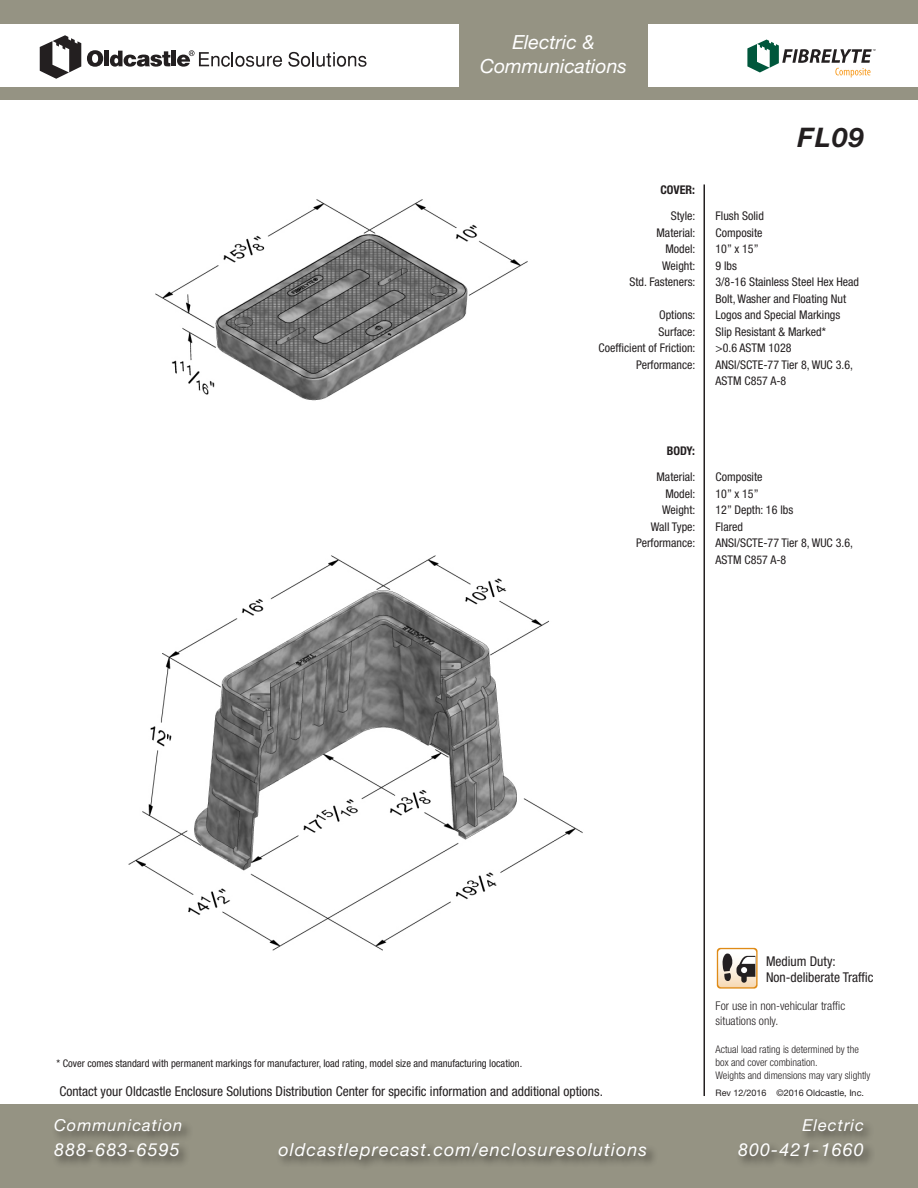
<style>
.page{position:relative;width:918px;height:1188px;background:#fff}
.page>*{position:absolute;margin:0;border:0;box-sizing:border-box;transform-origin:0 0}
.t1{font:italic 700 27px "Helvetica Neue LT Std";color:#231f20}
.t2{font:italic 19.5px/24px "Helvetica Neue LT Std";color:#fff;text-align:center}
.t3{font:italic 18px "Helvetica Neue LT Std";letter-spacing:.06em;color:#fff}
.t4{font:italic 16.5px "Helvetica Neue LT Std";letter-spacing:.06em;color:#fff}
.t5{font:condensed 13.5px "Helvetica Neue";color:#231f20}
.t6{font:condensed 12px/16.5px "Helvetica Neue";color:#231f20}
.t7{font:300 condensed 12px/14.4px "Helvetica Neue";color:#231f20}
.t8{font:700 condensed 12px "Helvetica Neue";color:#231f20}
.t9{font:condensed 10.5px "Helvetica Neue";color:#231f20}
.t10{font:300 condensed 10.5px/12.6px "Helvetica Neue";color:#231f20}
.t11{font:9px "Helvetica Neue LT Std";color:#231f20}
</style>
<div class="page">
<div style="left:0;top:0;width:918px;height:100px;background:#959383"></div>
<div style="left:0;top:24px;width:459px;height:62px;background:#fff"></div>
<div style="left:648px;top:24px;width:270px;height:62px;background:#fff"></div>
<svg style="left:40px;top:35px;width:41px;height:44px"></svg>
<svg style="left:288px;top:52px;width:79px;height:15px"></svg>
<svg style="left:87px;top:50px;width:16px;height:17px"></svg>
<div style="left:104px;top:51px;width:5px;height:15px;background:#231f20"></div>
<svg style="left:110px;top:51px;width:60px;height:16px"></svg>
<hr style="left:172px;top:51px;width:4px;height:15px;background:#231f20">
<svg style="left:177px;top:50px;width:105px;height:17px"></svg>
<hr style="left:704px;top:184px;width:1px;height:912px;background:#231f20">
<div style="left:0;top:1104px;width:918px;height:84px;background:#959383"></div>
<div style="left:276px;top:1141px;width:383px;height:31px;background:#231f20;opacity:.75"></div>
<div style="left:800px;top:1117px;width:75px;height:27px;background:#231f20;opacity:.75"></div>
<div style="left:736px;top:1141px;width:139px;height:27px;background:#231f20;opacity:.75"></div>
<div style="left:52px;top:1117px;width:141px;height:27px;background:#231f20;opacity:.75"></div>
<div style="left:52px;top:1141px;width:139px;height:27px;background:#231f20;opacity:.75"></div>
<svg style="left:747px;top:40px;width:129px;height:37px"></svg>
<svg style="left:717px;top:948px;width:41px;height:41px"></svg>
<svg style="left:718px;top:949px;width:38px;height:38px"></svg>
<img style="left:128px;top:555px;width:455px;height:396px">
<img style="left:155px;top:199px;width:373px;height:202px">
<h2 class="t2" style="left:480px;top:30px;width:148px">Electric &amp;<br>Communications</h2>
<p class="t8" style="left:660px;top:182px;width:36px">COVER:</p>
<p class="t6" style="left:671px;top:208px;width:26px">Style:</p>
<p class="t6" style="left:656px;top:224px;width:40px">Material:</p>
<p class="t6" style="left:665px;top:241px;width:31px">Model:</p>
<p class="t6" style="left:662px;top:257px;width:35px">Weight:</p>
<p class="t6" style="left:630px;top:274px;width:67px">Std. Fasteners:</p>
<p class="t6" style="left:659px;top:307px;width:38px">Options:</p>
<p class="t6" style="left:659px;top:323px;width:38px">Surface:</p>
<p class="t6" style="left:599px;top:340px;width:98px">Coefficient of Friction:</p>
<p class="t6" style="left:636px;top:356px;width:61px">Performance:</p>
<p class="t1" style="left:798px;top:120px;width:68px">FL09</p>
<p class="t6" style="left:716px;top:208px;width:50px">Flush Solid</p>
<p class="t6" style="left:716px;top:224px;width:48px">Composite</p>
<p class="t6" style="left:716px;top:241px;width:44px">10” x 15”</p>
<p class="t6" style="left:716px;top:257px;width:23px">9 lbs</p>
<p class="t6" style="left:716px;top:274px;width:145px">3/8-16 Stainless Steel Hex Head<br>Bolt, Washer and Floating Nut</p>
<p class="t6" style="left:716px;top:307px;width:126px">Logos and Special Markings</p>
<p class="t6" style="left:716px;top:323px;width:112px">Slip Resistant &amp; Marked*</p>
<p class="t6" style="left:716px;top:340px;width:77px">&gt;0.6 ASTM 1028</p>
<p class="t6" style="left:716px;top:356px;width:139px">ANSI/SCTE-77 Tier 8, WUC 3.6,<br>ASTM C857 A-8</p>
<p class="t8" style="left:667px;top:443px;width:30px">BODY:</p>
<p class="t6" style="left:656px;top:469px;width:40px">Material:</p>
<p class="t6" style="left:665px;top:485px;width:31px">Model:</p>
<p class="t6" style="left:662px;top:502px;width:35px">Weight:</p>
<p class="t6" style="left:651px;top:518px;width:46px">Wall Type:</p>
<p class="t6" style="left:636px;top:535px;width:61px">Performance:</p>
<p class="t6" style="left:716px;top:469px;width:48px">Composite</p>
<p class="t6" style="left:716px;top:485px;width:44px">10” x 15”</p>
<p class="t6" style="left:716px;top:502px;width:79px">12” Depth: 16 lbs</p>
<p class="t6" style="left:716px;top:518px;width:29px">Flared</p>
<p class="t6" style="left:716px;top:535px;width:139px">ANSI/SCTE-77 Tier 8, WUC 3.6,<br>ASTM C857 A-8</p>
<p class="t9" style="left:57px;top:1057px;width:467px">* Cover comes standard with permanent markings for manufacturer, load rating, model size and manufacturing location.</p>
<p class="t5" style="left:59px;top:1083px;width:545px">Contact your Oldcastle Enclosure Solutions Distribution Center for specific information and additional options.</p>
<h3 class="t4" style="left:54px;top:1116px;width:130px">Communication</h3>
<h3 class="t3" style="left:54px;top:1139px;width:127px">888-683-6595</h3>
<h3 class="t3" style="left:278px;top:1139px;width:370px">oldcastleprecast.com/enclosuresolutions</h3>
<p class="t5" style="left:766px;top:953px;width:71px">Medium Duty:</p>
<p class="t5" style="left:766px;top:969px;width:109px">Non-deliberate Traffic</p>
<p class="t7" style="left:716px;top:999px;width:131px">For use in non-vehicular traffic situations only.</p>
<p class="t10" style="left:716px;top:1043px;width:156px">Actual load rating is determined by the box and cover combination.<br>Weights and dimensions may vary slightly</p>
<p class="t11" style="left:716px;top:1087px;width:150px">Rev 12/2016 ©2016 Oldcastle, Inc.</p>
<h3 class="t4" style="left:802px;top:1116px;width:63px">Electric</h3>
<h3 class="t3" style="left:738px;top:1139px;width:127px">800-421-1660</h3>
</div>
